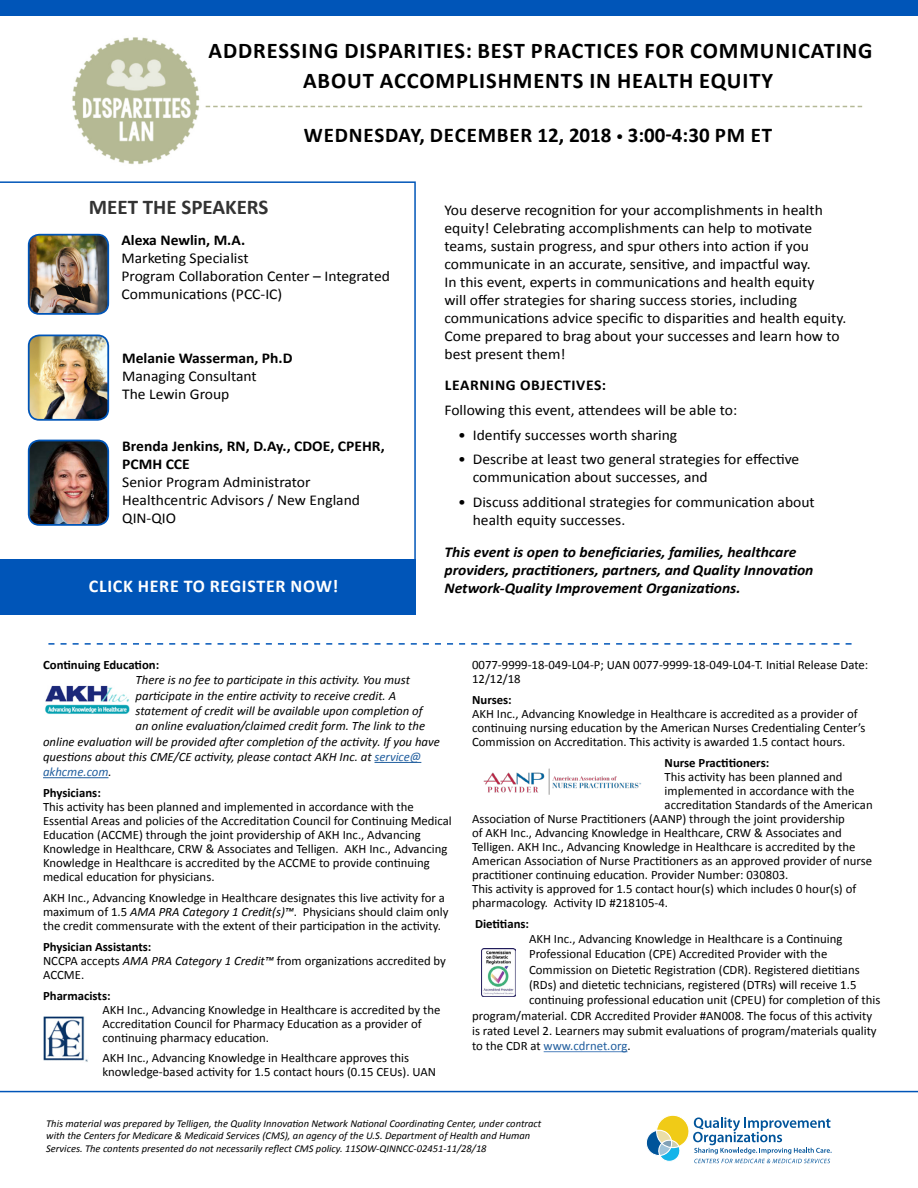
<style>
.page{position:relative;width:918px;height:1188px;background:#fff}
.page>*{position:absolute;margin:0;border:0;box-sizing:border-box;transform-origin:0 0}
.t1{font:700 22.5px/30px "Calibri";letter-spacing:.04em;color:#000;text-align:center}
.t2{font:700 21px "Calibri";letter-spacing:.04em;color:#000}
.t3{font:700 21px "Calibri";color:#333}
.t4{font:700 18px "Calibri";letter-spacing:.04em;color:#fff}
.t5{font:15px/18px "Calibri";color:#000;scale:1.04 1}
.t6{font:italic 700 15px/18px "Calibri";color:#000;scale:1.04 1}
.t7{font:700 15px/18px "Calibri";color:#000;scale:1.04 1}
.t8{font:700 15px "Calibri";letter-spacing:.04em;color:#000;scale:1.04 1}
.t9{font:12.75px/14.1px "Calibri";color:#000}
.No_Spacing{font:italic 12.75px "Calibri";color:#000}
.No_Spacing-2{font:700 12.75px "Calibri";color:#000}
.t10{font:12.75px "Calibri";color:#215e9e}
.No_Spacing-3{font:italic 12.75px "Calibri";color:#215e9e}
.t11{font:italic 10.5px/12.6px "Calibri";color:#000}
.s1{font-size:13.5px}
.s2{font-weight:700}
.s3{color:#215e9e}
.s4{color:#000}
.s5{font-style:italic}
</style>
<div class="page">
<img style="left:72px;top:37px;width:128px;height:127px">
<svg style="left:0;top:181px;width:416px;height:378px"></svg>
<svg style="left:206px;top:106px;width:656px;height:1px"></svg>
<svg style="left:48px;top:643px;width:804px;height:2px"></svg>
<div style="left:0;top:0;width:918px;height:15px;background:#0055b8"></div>
<img style="left:29px;top:235px;width:79px;height:79px">
<img style="left:29px;top:335px;width:79px;height:84px">
<img style="left:29px;top:440px;width:79px;height:85px">
<div style="left:28px;top:335px;width:81px;height:86px;border:2px solid #0055b8;border-radius:11px"></div>
<div style="left:28px;top:440px;width:81px;height:86px;border:2px solid #0055b8;border-radius:11px"></div>
<div style="left:28px;top:234px;width:81px;height:81px;border:2px solid #0055b8;border-radius:11px"></div>
<hr style="left:0;top:1091px;width:918px;height:1px;background:#0055b8">
<div style="left:0;top:559px;width:416px;height:56px;background:#0055b8"></div>
<hr style="left:375px;top:762px;width:46px;height:1px;background:#215e9e">
<hr style="left:43px;top:777px;width:66px;height:1px;background:#215e9e">
<hr style="left:544px;top:1051px;width:84px;height:1px;background:#4f81bd">
<img style="left:45px;top:685px;width:85px;height:29px">
<img style="left:43px;top:1017px;width:45px;height:45px">
<img style="left:483px;top:768px;width:159px;height:27px">
<img style="left:481px;top:948px;width:35px;height:48px">
<svg style="left:646px;top:1115px;width:186px;height:48px"></svg>
<p class="t1" style="left:209px;top:36px;width:666px">ADDRESSING DISPARITIES: BEST PRACTICES FOR COMMUNICATING<br>ABOUT ACCOMPLISHMENTS IN HEALTH EQUITY</p>
<p class="t2" style="left:304px;top:122px;width:470px">WEDNESDAY, DECEMBER 12, 2018 <span class="s1">•</span> 3:00-4:30 PM ET</p>
<p class="t3" style="left:89px;top:193px;width:181px">MEET THE SPEAKERS</p>
<p class="t5" style="left:121px;top:231px;width:260px"><span class="s2">Alexa Newlin, M.A.<br></span>Marketing Specialist<br>Program Collaboration Center – Integrated<br>Communications (PCC-IC)</p>
<p class="t7" style="left:122px;top:349px;width:165px">Melanie Wasserman, Ph.D</p>
<p class="t5" style="left:122px;top:367px;width:131px">Managing Consultant</p>
<p class="t5" style="left:122px;top:385px;width:105px">The Lewin Group</p>
<p class="t7" style="left:122px;top:437px;width:254px">Brenda Jenkins, RN, D.Ay., CDOE, CPEHR,<br>PCMH CCE</p>
<p class="t5" style="left:122px;top:473px;width:183px">Senior Program Administrator</p>
<p class="t5" style="left:122px;top:491px;width:230px">Healthcentric Advisors / New England<br>QIN-QIO</p>
<p class="t4" style="left:89px;top:574px;width:251px">CLICK HERE TO REGISTER NOW!</p>
<p class="t5" style="left:445px;top:201px;width:388px">You deserve recognition for your accomplishments in health equity! Celebrating accomplishments can help to motivate teams, sustain progress, and spur others into action if you communicate in an accurate, sensitive, and impactful way.<br>In this event, experts in communications and health equity<br>will offer strategies for sharing success stories, including communications advice specific to disparities and health equity.<br>Come prepared to brag about your successes and learn how to best present them!</p>
<p class="t8" style="left:445px;top:376px;width:157px">LEARNING OBJECTIVES:</p>
<p class="t5" style="left:445px;top:401px;width:283px">Following this event, attendees will be able to:</p>
<p class="t5" style="left:458px;top:426px;width:212px">• Identify successes worth sharing</p>
<p class="t5" style="left:473px;top:450px;width:316px;text-indent:-15px">• Describe at least two general strategies for effective communication about successes, and</p>
<p class="t5" style="left:473px;top:493px;width:330px;text-indent:-15px">• Discuss additional strategies for communication about health equity successes.</p>
<p class="t6" style="left:445px;top:543px;width:356px">This event is open to beneficiaries, families, healthcare providers, practitioners, partners, and Quality Innovation<br>Network-Quality Improvement Organizations.</p>
<p class="No_Spacing-2" style="left:43px;top:657px;width:118px">Continuing Education:</p>
<p class="No_Spacing" style="left:136px;top:672px;width:276px">There is no fee to participate in this activity. You must</p>
<p class="No_Spacing" style="left:136px;top:687px;width:262px">participate in the entire activity to receive credit. A</p>
<p class="No_Spacing" style="left:136px;top:702px;width:289px">statement of credit will be available upon completion of</p>
<p class="No_Spacing" style="left:136px;top:717px;width:291px">an online evaluation/claimed credit form. The link to the</p>
<p class="No_Spacing" style="left:43px;top:733px;width:398px">online evaluation will be provided after completion of the activity. If you have</p>
<p class="No_Spacing" style="left:43px;top:748px;width:380px">questions about this CME/CE activity, please contact AKH Inc. at <span class="s3">service@</span></p>
<p class="No_Spacing-3" style="left:43px;top:763px;width:70px">akhcme.com<span class="s4">.</span></p>
<p class="No_Spacing-2" style="left:43px;top:785px;width:59px">Physicians:</p>
<p class="t9" style="left:43px;top:800px;width:410px">This activity has been planned and implemented in accordance with the Essential Areas and policies of the Accreditation Council for Continuing Medical Education (ACCME) through the joint providership of AKH Inc., Advancing Knowledge in Healthcare, CRW &amp; Associates and Telligen. AKH Inc., Advancing Knowledge in Healthcare is accredited by the ACCME to provide continuing medical education for physicians.</p>
<p class="t9" style="left:43px;top:891px;width:407px">AKH Inc., Advancing Knowledge in Healthcare designates this live activity for a maximum of 1.5 <span class="s5">AMA PRA Category 1 Credit(s)™</span>. Physicians should claim only the credit commensurate with the extent of their participation in the activity.</p>
<p class="No_Spacing-2" style="left:43px;top:938px;width:110px">Physician Assistants:</p>
<p class="t9" style="left:43px;top:954px;width:404px">NCCPA accepts <span class="s5">AMA PRA Category 1 Credit™</span> from organizations accredited by<br>ACCME.</p>
<p class="No_Spacing-2" style="left:43px;top:987px;width:69px">Pharmacists:</p>
<p class="t9" style="left:102px;top:1002px;width:340px">AKH Inc., Advancing Knowledge in Healthcare is accredited by the<br>Accreditation Council for Pharmacy Education as a provider of continuing pharmacy education.</p>
<p class="t9" style="left:102px;top:1051px;width:335px">AKH Inc., Advancing Knowledge in Healthcare approves this knowledge-based activity for 1.5 contact hours (0.15 CEUs). UAN</p>
<p class="t9" style="left:472px;top:658px;width:398px">0077-9999-18-049-L04-P; UAN 0077-9999-18-049-L04-T. Initial Release Date:<br>12/12/18</p>
<p class="No_Spacing-2" style="left:472px;top:692px;width:41px">Nurses:</p>
<p class="t9" style="left:472px;top:707px;width:395px">AKH Inc., Advancing Knowledge in Healthcare is accredited as a provider of continuing nursing education by the American Nurses Credentialing Center’s<br>Commission on Accreditation. This activity is awarded 1.5 contact hours.</p>
<p class="No_Spacing-2" style="left:665px;top:754px;width:106px">Nurse Practitioners:</p>
<p class="t9" style="left:665px;top:770px;width:180px">This activity has been planned and</p>
<p class="t9" style="left:665px;top:784px;width:191px">implemented in accordance with the</p>
<p class="t9" style="left:665px;top:798px;width:210px">accreditation Standards of the American</p>
<p class="t9" style="left:472px;top:812px;width:374px">Association of Nurse Practitioners (AANP) through the joint providership</p>
<p class="t9" style="left:472px;top:826px;width:371px">of AKH Inc., Advancing Knowledge in Healthcare, CRW &amp; Associates and</p>
<p class="t9" style="left:472px;top:840px;width:385px">Telligen. AKH Inc., Advancing Knowledge in Healthcare is accredited by the</p>
<p class="t9" style="left:472px;top:854px;width:401px">American Association of Nurse Practitioners as an approved provider of nurse</p>
<p class="t9" style="left:472px;top:868px;width:318px">practitioner continuing education. Provider Number: 030803.</p>
<p class="t9" style="left:472px;top:882px;width:386px">This activity is approved for 1.5 contact hour(s) which includes 0 hour(s) of pharmacology. Activity ID #218105-4.</p>
<p class="No_Spacing-2" style="left:475px;top:915px;width:56px">Dietitians:</p>
<p class="t9" style="left:529px;top:932px;width:315px">AKH Inc., Advancing Knowledge in Healthcare is a Continuing</p>
<p class="t9" style="left:529px;top:947px;width:300px">Professional Education (CPE) Accredited Provider with the</p>
<p class="t9" style="left:529px;top:963px;width:332px">Commission on Dietetic Registration (CDR). Registered dietitians</p>
<p class="t9" style="left:529px;top:978px;width:329px">(RDs) and dietetic technicians, registered (DTRs) will receive 1.5</p>
<p class="t9" style="left:529px;top:993px;width:353px">continuing professional education unit (CPEU) for completion of this</p>
<p class="t9" style="left:472px;top:1008px;width:402px">program/material. CDR Accredited Provider #AN008. The focus of this activity</p>
<p class="t9" style="left:472px;top:1024px;width:406px">is rated Level 2. Learners may submit evaluations of program/materials quality</p>
<p class="t10" style="left:472px;top:1038px;width:160px"><span class="s4">to the CDR at</span> www.cdrnet.org<span class="s4">.</span></p>
<p class="t11" style="left:46px;top:1117px;width:497px">This material was prepared by Telligen, the Quality Innovation Network National Coordinating Center, under contract with the Centers for Medicare &amp; Medicaid Services (CMS), an agency of the U.S. Department of Health and Human<br>Services. The contents presented do not necessarily reflect CMS policy. 11SOW-QINNCC-02451-11/28/18</p>
</div>
